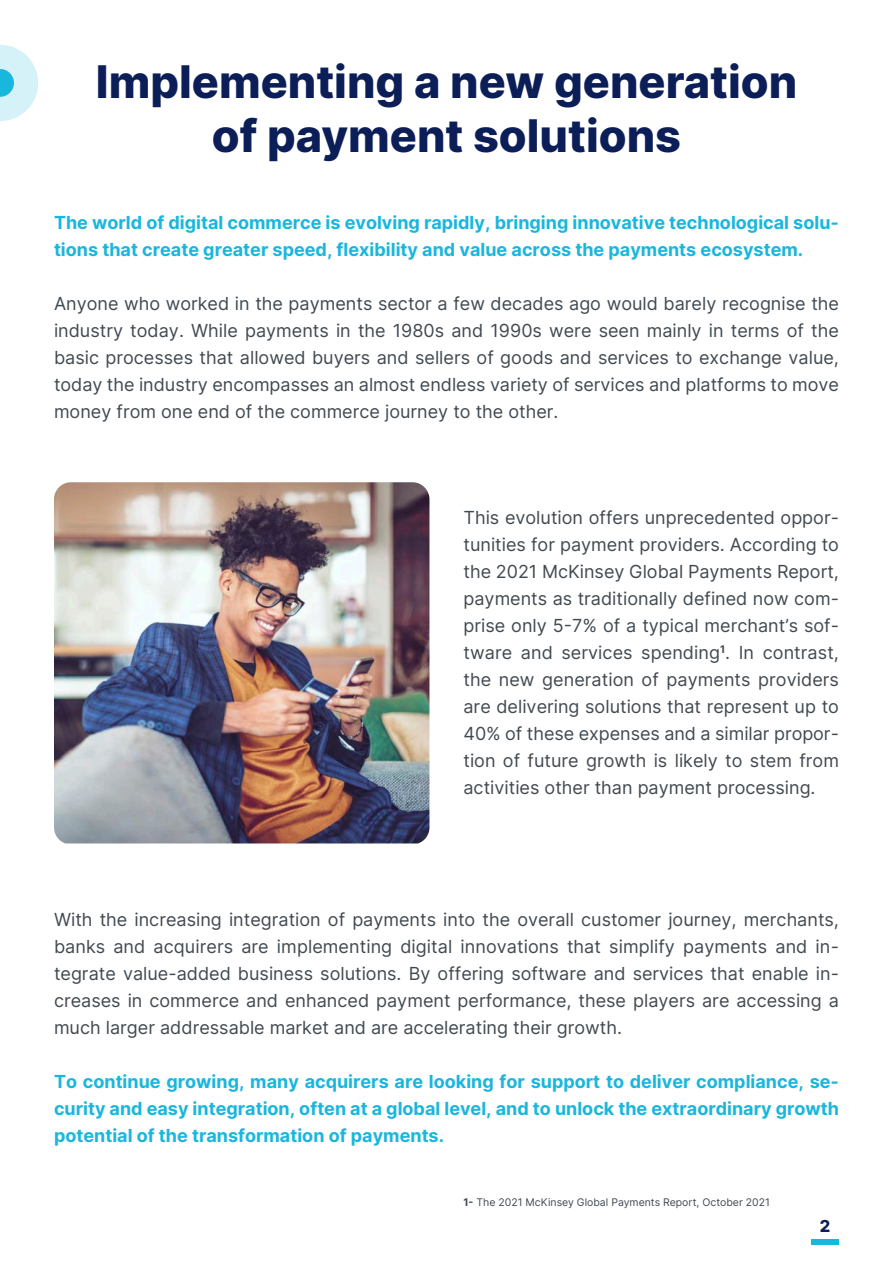
<style>
.page{position:relative;width:893px;height:1263px;background:#fff}
.page>*{position:absolute;margin:0;border:0;box-sizing:border-box;transform-origin:0 0}
.t1{font:800 45px "Inter";color:#0c1e58}
.t2{font:18px/27px "Inter";color:#424a51;text-align:justify}
.t3{font:700 18px/27px "Inter";color:#19b6dd;text-align:justify}
.t4{font:800 16.5px "Inter";color:#0c1e58}
.t5{font:10.5px "Inter";color:#424a51}
.s1{font-weight:700}
</style>
<div class="page">
<div style="left:811px;top:1238px;width:28px;height:6px;background:#19b6dd"></div>
<svg style="left:0;top:45px;width:38px;height:76px"></svg>
<img style="left:54px;top:482px;width:375px;height:361px">
<p class="t1" style="left:96px;top:48px;width:703px">Implementing a new generation</p>
<p class="t1" style="left:212px;top:102px;width:471px">of payment solutions</p>
<p class="t3" style="left:54px;top:209px;width:786px">The world of digital commerce is evolving rapidly, bringing innovative technological solu&shy;tions that create greater speed, flexibility and value across the payments ecosystem.</p>
<p class="t2" style="left:54px;top:290px;width:786px">Anyone who worked in the payments sector a few decades ago would barely recognise the industry today. While payments in the 1980s and 1990s were seen mainly in terms of the basic processes that allowed buyers and sellers of goods and services to exchange value, today the industry encompasses an almost endless variety of services and platforms to move money from one end of the commerce journey to the other.</p>
<p class="t2" style="left:463px;top:503px;width:377px">This evolution offers unprecedented oppor&shy;tunities for payment providers. According to the 2021 McKinsey Global Payments Report, payments as traditionally defined now com&shy;prise only 5-7% of a typical merchant’s sof&shy;tware and services spending<sup>1</sup>. In contrast, the new generation of payments providers are delivering solutions that represent up to 40% of these expenses and a similar propor&shy;tion of future growth is likely to stem from activities other than payment processing.</p>
<p class="t2" style="left:54px;top:905px;width:786px">With the increasing integration of payments into the overall customer journey, merchants, banks and acquirers are implementing digital innovations that simplify payments and in&shy;tegrate value-added business solutions. By offering software and services that enable in&shy;creases in commerce and enhanced payment performance, these players are accessing a much larger addressable market and are accelerating their growth.</p>
<p class="t3" style="left:54px;top:1067px;width:786px">To continue growing, many acquirers are looking for support to deliver compliance, se&shy;curity and easy integration, often at a global level, and to unlock the extraordinary growth potential of the transformation of payments.</p>
<p class="t5" style="left:463px;top:1194px;width:308px"><span class="s1">1-</span> The 2021 McKinsey Global Payments Report, October 2021</p>
<p class="t4" style="left:820px;top:1214px;width:12px">2</p>
</div>
